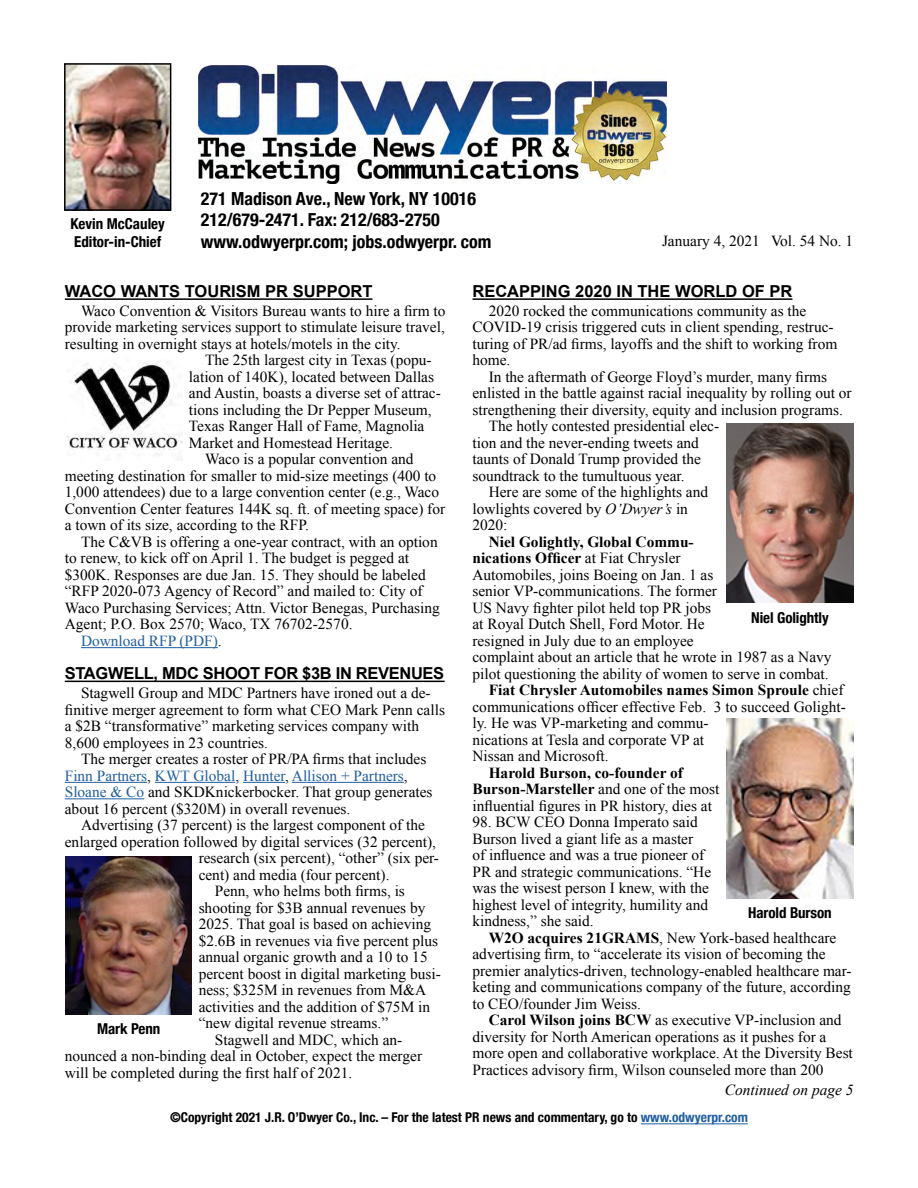
<style>
.page{position:relative;width:918px;height:1188px;background:#fff}
.page>*{position:absolute;margin:0;border:0;box-sizing:border-box;transform-origin:0 0}
.t1{font:700 condensed 18px/21.6px "Helvetica Neue";color:#000}
.t2{font:700 16.5px "Arial";color:#000}
.t3{font:700 16.5px "Arial";letter-spacing:-.02em;color:#000}
.t4{font:15.3px/16.5px "Times New Roman";color:#000}
.t5{font:700 15.3px "Times New Roman";color:#000}
.t6{font:15.3px "Times New Roman";color:#215e9e}
.t7{font:italic 15.3px "Times New Roman";color:#000}
.t8{font:700 condensed 15px/18px "Helvetica Neue";letter-spacing:-.005em;color:#000}
.t9{font:700 condensed 13.5px "Helvetica Neue";color:#000}
.s1{font-style:italic}
.s2{font-weight:400}
.s3{font-weight:700}
.s4{color:#000}
.s5{color:#215e9e}
</style>
<div class="page">
<hr style="left:641px;top:1124px;width:107px;height:1px;background:#215e9e">
<img style="left:67px;top:66px;width:101px;height:142px">
<div style="left:64px;top:63px;width:107px;height:148px;border:2px solid #000"></div>
<img style="left:198px;top:64px;width:469px;height:120px">
<hr style="left:472px;top:298px;width:320px;height:2px;background:#000">
<hr style="left:65px;top:298px;width:308px;height:2px;background:#000">
<hr style="left:81px;top:647px;width:137px;height:1px;background:#215e9e">
<hr style="left:65px;top:681px;width:380px;height:1px;background:#000">
<hr style="left:65px;top:782px;width:82px;height:1px;background:#215e9e">
<hr style="left:155px;top:782px;width:80px;height:1px;background:#215e9e">
<hr style="left:243px;top:782px;width:42px;height:1px;background:#215e9e">
<hr style="left:292px;top:782px;width:112px;height:1px;background:#215e9e">
<hr style="left:65px;top:798px;width:79px;height:1px;background:#215e9e">
<img style="left:66px;top:856px;width:126px;height:158px">
<img style="left:727px;top:423px;width:126px;height:180px">
<img style="left:727px;top:719px;width:126px;height:179px">
<img style="left:67px;top:363px;width:115px;height:93px">
<p class="t1" style="left:201px;top:186px;width:292px">271 Madison Ave., New York, NY 10016<br>212/679-2471. Fax: 212/683-2750 www.odwyerpr.com; jobs.odwyerpr. com</p>
<p class="t2" style="left:472px;top:280px;width:321px">RECAPPING 2020 IN THE WORLD OF PR</p>
<p class="t4" style="left:472px;top:302px;width:366px;text-indent:16px">2020 rocked the communications community as the COVID-19 crisis triggered cuts in client spending, restruc&shy;turing of PR/ad firms, layoffs and the shift to working from home.</p>
<p class="t4" style="left:489px;top:368px;width:340px">In the aftermath of George Floyd’s murder, many firms</p>
<p class="t4" style="left:472px;top:385px;width:381px">enlisted in the battle against racial inequality by rolling out or</p>
<p class="t4" style="left:472px;top:401px;width:372px">strengthening their diversity, equity and inclusion programs.</p>
<p class="t4" style="left:489px;top:418px;width:232px">The hotly contested presidential elec-</p>
<p class="t4" style="left:472px;top:434px;width:228px">tion and the never-ending tweets and</p>
<p class="t4" style="left:472px;top:451px;width:230px">taunts of Donald Trump provided the</p>
<p class="t4" style="left:472px;top:467px;width:214px">soundtrack to the tumultuous year.</p>
<p class="t4" style="left:489px;top:484px;width:221px">Here are some of the highlights and</p>
<p class="t4" style="left:472px;top:500px;width:217px">lowlights covered by <span class="s1">O’Dwyer’s</span> in</p>
<p class="t4" style="left:472px;top:517px;width:37px">2020:</p>
<p class="t5" style="left:489px;top:531px;width:207px">Niel Golightly, Global Commu-</p>
<p class="t5" style="left:472px;top:548px;width:210px">nications Officer <span class="s2">at Fiat Chrysler</span></p>
<p class="t4" style="left:472px;top:566px;width:242px">Automobiles, joins Boeing on Jan. 1 as</p>
<p class="t4" style="left:472px;top:583px;width:246px">senior VP-communications. The former</p>
<p class="t4" style="left:472px;top:599px;width:240px">US Navy fighter pilot held top PR jobs</p>
<p class="t4" style="left:472px;top:616px;width:234px">at Royal Dutch Shell, Ford Motor. He</p>
<p class="t4" style="left:472px;top:632px;width:223px">resigned in July due to an employee</p>
<p class="t4" style="left:472px;top:649px;width:361px">complaint about an article that he wrote in 1987 as a Navy</p>
<p class="t4" style="left:472px;top:665px;width:358px">pilot questioning the ability of women to serve in combat.</p>
<p class="t5" style="left:489px;top:680px;width:356px">Fiat Chrysler Automobiles names Simon Sproule <span class="s2">chief</span></p>
<p class="t4" style="left:472px;top:698px;width:375px">communications officer effective Feb. 3 to succeed Golight-</p>
<p class="t4" style="left:472px;top:715px;width:238px">ly. He was VP-marketing and commu-</p>
<p class="t4" style="left:472px;top:731px;width:233px">nications at Tesla and corporate VP at</p>
<p class="t4" style="left:472px;top:748px;width:138px">Nissan and Microsoft.</p>
<p class="t4" style="left:472px;top:764px;width:248px;text-indent:16px"><span class="s3">Harold Burson, co-founder of<br>Burson-Marsteller</span> and one of the most influential figures in PR history, dies at</p>
<p class="t4" style="left:472px;top:814px;width:240px">98. BCW CEO Donna Imperato said Burson lived a giant life as a master<br>of influence and was a true pioneer of PR and strategic communications. “He was the wisest person I knew, with the highest level of integrity, humility and kindness,” she said.</p>
<p class="t4" style="left:472px;top:929px;width:381px;text-indent:16px"><span class="s3">W2O acquires 21GRAMS</span>, New York-based healthcare advertising firm, to “accelerate its vision of becoming the premier analytics-driven, technology-enabled healthcare mar&shy;keting and communications company of the future, according to CEO/founder Jim Weiss.</p>
<p class="t4" style="left:472px;top:1012px;width:382px;text-indent:16px"><span class="s3">Carol Wilson joins BCW</span> as executive VP-inclusion and diversity for North American operations as it pushes for a more open and collaborative workplace. At the Diversity Best Practices advisory firm, Wilson counseled more than 200</p>
<p class="t8" style="left:71px;top:214px;width:96px">Kevin McCauley<br>Editor-in-Chief</p>
<p class="t4" style="left:662px;top:232px;width:193px">January 4, 2021 Vol. 54 No. 1</p>
<p class="t2" style="left:65px;top:280px;width:309px">WACO WANTS TOURISM PR SUPPORT</p>
<p class="t4" style="left:81px;top:302px;width:366px">Waco Convention &amp; Visitors Bureau wants to hire a firm to</p>
<p class="t4" style="left:65px;top:319px;width:382px">provide marketing services support to stimulate leisure travel,</p>
<p class="t4" style="left:65px;top:335px;width:337px">resulting in overnight stays at hotels/motels in the city.</p>
<p class="t4" style="left:205px;top:352px;width:228px">The 25th largest city in Texas (popu-</p>
<p class="t4" style="left:189px;top:368px;width:247px">lation of 140K), located between Dallas</p>
<p class="t4" style="left:189px;top:385px;width:253px">and Austin, boasts a diverse set of attrac-</p>
<p class="t4" style="left:189px;top:401px;width:244px">tions including the Dr Pepper Museum,</p>
<p class="t4" style="left:189px;top:418px;width:237px">Texas Ranger Hall of Fame, Magnolia</p>
<p class="t4" style="left:189px;top:434px;width:206px">Market and Homestead Heritage.</p>
<p class="t4" style="left:205px;top:451px;width:210px">Waco is a popular convention and</p>
<p class="t4" style="left:65px;top:467px;width:373px">meeting destination for smaller to mid-size meetings (400 to</p>
<p class="t4" style="left:65px;top:484px;width:376px">1,000 attendees) due to a large convention center (e.g., Waco</p>
<p class="t4" style="left:65px;top:500px;width:382px">Convention Center features 144K sq. ft. of meeting space) for</p>
<p class="t4" style="left:65px;top:517px;width:246px">a town of its size, according to the RFP.</p>
<p class="t4" style="left:81px;top:533px;width:358px">The C&amp;VB is offering a one-year contract, with an option</p>
<p class="t4" style="left:65px;top:550px;width:346px">to renew, to kick off on April 1. The budget is pegged at</p>
<p class="t4" style="left:65px;top:566px;width:362px">$300K. Responses are due Jan. 15. They should be labeled</p>
<p class="t4" style="left:65px;top:583px;width:359px">“RFP 2020-073 Agency of Record” and mailed to: City of</p>
<p class="t4" style="left:65px;top:599px;width:377px">Waco Purchasing Services; Attn. Victor Benegas, Purchasing</p>
<p class="t4" style="left:65px;top:616px;width:289px">Agent; P.O. Box 2570; Waco, TX 76702-2570.</p>
<p class="t6" style="left:81px;top:631px;width:142px">Download RFP (PDF)<span class="s4">.</span></p>
<p class="t3" style="left:65px;top:662px;width:381px">STAGWELL, MDC SHOOT FOR $3B IN REVENUES</p>
<p class="t4" style="left:65px;top:685px;width:382px;text-indent:16px">Stagwell Group and MDC Partners have ironed out a de&shy;finitive merger agreement to form what CEO Mark Penn calls a $2B “transformative” marketing services company with 8,600 employees in 23 countries.</p>
<p class="t4" style="left:65px;top:751px;width:369px;text-indent:16px">The merger creates a roster of PR/PA firms that includes <span class="s5">Finn Partners</span>, <span class="s5">KWT Global</span>, <span class="s5">Hunter</span>, <span class="s5">Allison + Partners</span>, <span class="s5">Sloane &amp; Co</span> and SKDKnickerbocker. That group generates about 16 percent ($320M) in overall revenues.</p>
<p class="t4" style="left:81px;top:817px;width:345px">Advertising (37 percent) is the largest component of the</p>
<p class="t4" style="left:65px;top:833px;width:373px">enlarged operation followed by digital services (32 percent),</p>
<p class="t4" style="left:199px;top:850px;width:242px">research (six percent), “other” (six per-</p>
<p class="t4" style="left:199px;top:866px;width:192px">cent) and media (four percent).</p>
<p class="t4" style="left:215px;top:883px;width:192px">Penn, who helms both firms, is</p>
<p class="t4" style="left:199px;top:899px;width:228px">shooting for $3B annual revenues by</p>
<p class="t4" style="left:199px;top:916px;width:234px">2025. That goal is based on achieving</p>
<p class="t4" style="left:199px;top:932px;width:241px">$2.6B in revenues via five percent plus</p>
<p class="t4" style="left:199px;top:949px;width:231px">annual organic growth and a 10 to 15</p>
<p class="t4" style="left:199px;top:965px;width:244px">percent boost in digital marketing busi-</p>
<p class="t4" style="left:199px;top:982px;width:229px">ness; $325M in revenues from M&amp;A</p>
<p class="t4" style="left:199px;top:998px;width:233px">activities and the addition of $75M in</p>
<p class="t4" style="left:199px;top:1015px;width:191px">“new digital revenue streams.”</p>
<p class="t4" style="left:215px;top:1031px;width:189px">Stagwell and MDC, which an-</p>
<p class="t4" style="left:65px;top:1048px;width:359px">nounced a non-binding deal in October, expect the merger</p>
<p class="t4" style="left:65px;top:1064px;width:289px">will be completed during the first half of 2021.</p>
<p class="t8" style="left:751px;top:608px;width:79px">Niel Golightly</p>
<p class="t8" style="left:748px;top:903px;width:85px">Harold Burson</p>
<p class="t8" style="left:97px;top:1019px;width:65px">Mark Penn</p>
<p class="t7" style="left:725px;top:1079px;width:130px">Continued on page 5</p>
<p class="t9" style="left:170px;top:1106px;width:579px">©Copyright 2021 J.R. O’Dwyer Co., Inc. – For the latest PR news and commentary, go to <span class="s5">www.odwyerpr.com</span></p>
</div>
